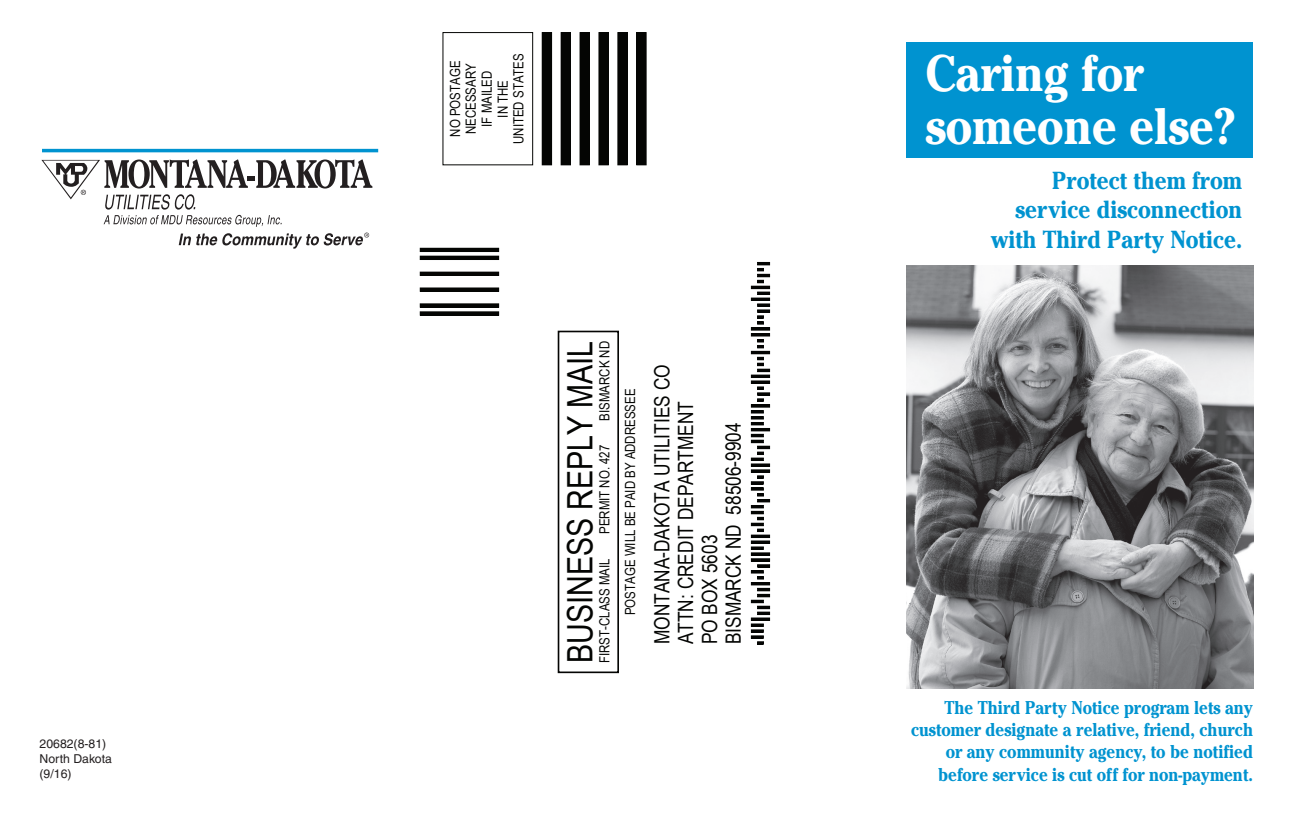
<style>
.page{position:relative;width:1298px;height:813px;background:#fff}
.page>*{position:absolute;margin:0;border:0;box-sizing:border-box;transform-origin:0 0}
.t1{font:700 50.75px/52.5px "Cheltenham";color:#fff;scale:.9 1}
.t2{font:35px "Arial Narrow";color:#040503}
.t3{font:700 24.5px/29.4px "Cheltenham";color:#0093d0;text-align:right;scale:.9 1}
.t4{font:21px/23.8px "Arial Narrow";color:#040503}
.t5{font:700 18.38px/22.1px "Cheltenham";color:#0093d0;text-align:right;scale:.88 1}
.t6{font:14px/15.9px "Arial Narrow";color:#040503;text-align:center}
.t7{font:12.25px/14.7px "Helvetica LT";color:#231f20}
</style>
<div class="page">
<hr style="left:42px;top:149px;width:336px;height:3px;background:#0093d0">
<svg style="left:41px;top:159px;width:331px;height:50px"></svg>
<svg style="left:104px;top:215px;width:265px;height:33px"></svg>
<svg style="left:419px;top:32px;width:352px;height:642px"></svg>
<img style="left:906px;top:265px;width:346px;height:424px">
<div style="left:906px;top:42px;width:346px;height:116px;background:#0093d0"></div>
<p class="t7" style="left:40px;top:736px;width:74px">20682(8-81)<br>North Dakota (9/16)</p>
<p class="t6" style="left:446px;top:144px;width:92px;rotate:-90deg">NO POSTAGE<br>NECESSARY<br>IF MAILED<br>IN THE<br>UNITED STATES</p>
<p class="t6" style="left:596px;top:420px;width:81px;rotate:-90deg">BISMARCK ND</p>
<h2 class="t2" style="left:554px;top:663px;width:323px;rotate:-90deg">BUSINESS REPLY MAIL</h2>
<p class="t6" style="left:591px;top:615px;width:228px;line-height:25.6px;text-align:left;text-indent:81px;rotate:-90deg">PERMIT NO. 427<br>POSTAGE WILL BE PAID BY ADDRESSEE</p>
<p class="t6" style="left:596px;top:663px;width:106px;rotate:-90deg">FIRST-CLASS MAIL</p>
<p class="t4" style="left:649px;top:644px;width:281px;rotate:-90deg">MONTANA-DAKOTA UTILITIES CO<br>ATTN: CREDIT DEPARTMENT<br>PO BOX 5603<br>BISMARCK ND 58506-9904</p>
<h1 class="t1" style="left:925px;top:47px;width:347px">Caring for someone else?</h1>
<h3 class="t3" style="left:990px;top:165px;width:281px">Protect them from service disconnection with Third Party Notice.</h3>
<p class="t5" style="left:911px;top:696px;width:390px">The Third Party Notice program lets any customer designate a relative, friend, church or any community agency, to be notified before service is cut off for non-payment.</p>
</div>
